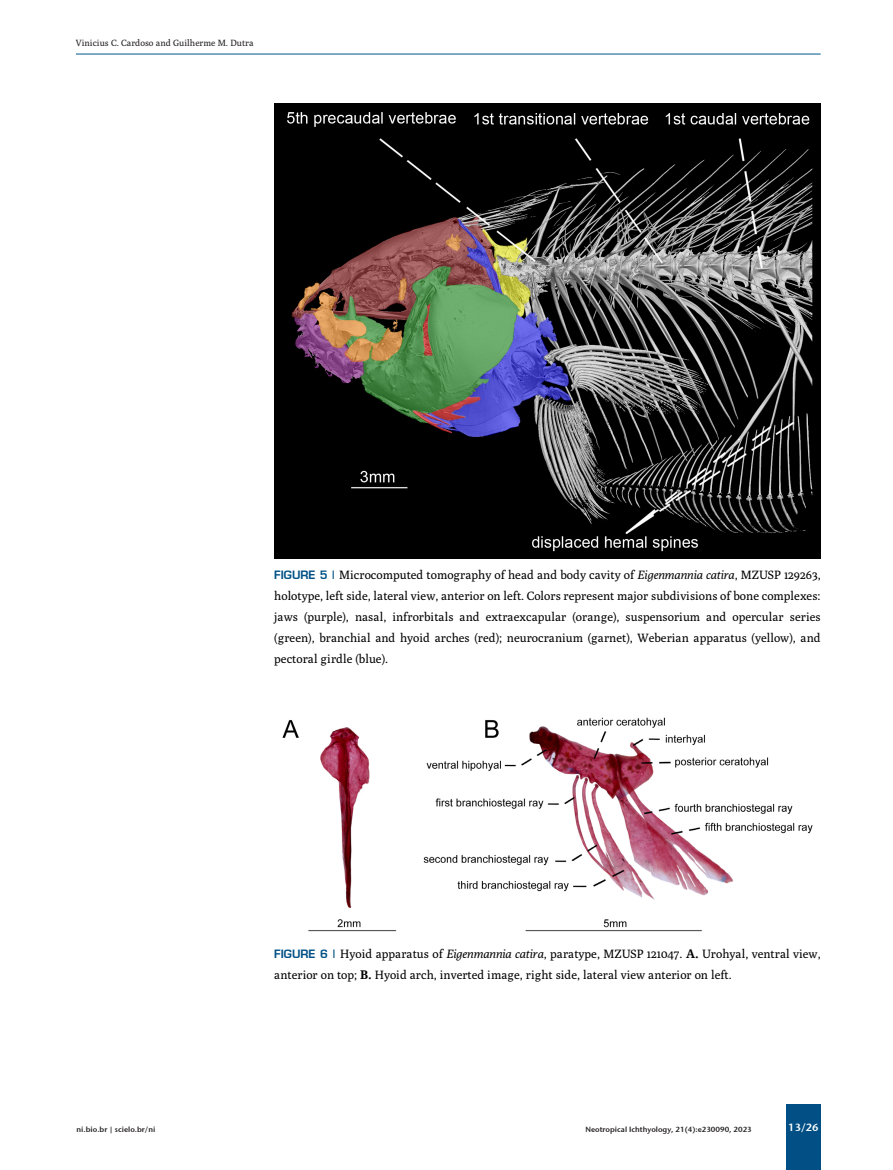
<style>
.page{position:relative;width:893px;height:1170px;background:#fff}
.page>*{position:absolute;margin:0;border:0;box-sizing:border-box;transform-origin:0 0}
.t1{font:12px/21px "Poly";color:#000;text-align:justify}
.t2{font:10.5px "Stone Sans Sem ITCTT Semi";color:#fff}
.t3{font:9px "Poly";color:#231f20}
.t4{font:7.5px "Stone Sans Sem ITCTT Semi";color:#231f20}
.s1{font-family:"Eugenio Medium Normal";color:#015085}
.s2{font-style:italic}
.s3{font-family:"Droid Serif";font-weight:700}
</style>
<div class="page">
<hr style="left:76px;top:54px;width:745px;height:1px;background:#01558c">
<div style="left:786px;top:1104px;width:35px;height:65px;background:#014f84"></div>
<img style="left:274px;top:104px;width:547px;height:454px">
<img style="left:282px;top:717px;width:531px;height:215px">
<p class="t3" style="left:76px;top:38px;width:179px">Vinicius C. Cardoso and Guilherme M. Dutra</p>
<p class="t1" style="left:274px;top:564px;width:548px"><span class="s1">FIGURE 5 |</span> Microcomputed tomography of head and body cavity of <span class="s2">Eigenmannia catira</span>, MZUSP 129263, holotype, left side, lateral view, anterior on left. Colors represent major subdivisions of bone complexes: jaws (purple), nasal, infrorbitals and extraexcapular (orange), suspensorium and opercular series (green), branchial and hyoid arches (red); neurocranium (garnet), Weberian apparatus (yellow), and pectoral girdle (blue).</p>
<p class="t1" style="left:274px;top:942px;width:548px"><span class="s1">FIGURE 6 |</span> Hyoid apparatus of <span class="s2">Eigenmannia catira</span>, paratype, MZUSP 121047. <span class="s3">A.</span> Urohyal, ventral view, anterior on top; <span class="s3">B.</span> Hyoid arch, inverted image, right side, lateral view anterior on left.</p>
<p class="t4" style="left:77px;top:1122px;width:80px">ni.bio.br | scielo.br/ni</p>
<p class="t4" style="left:585px;top:1122px;width:168px">Neotropical Ichthyology, 21(4):e230090, 2023</p>
<p class="t2" style="left:788px;top:1118px;width:32px">13/26</p>
</div>
